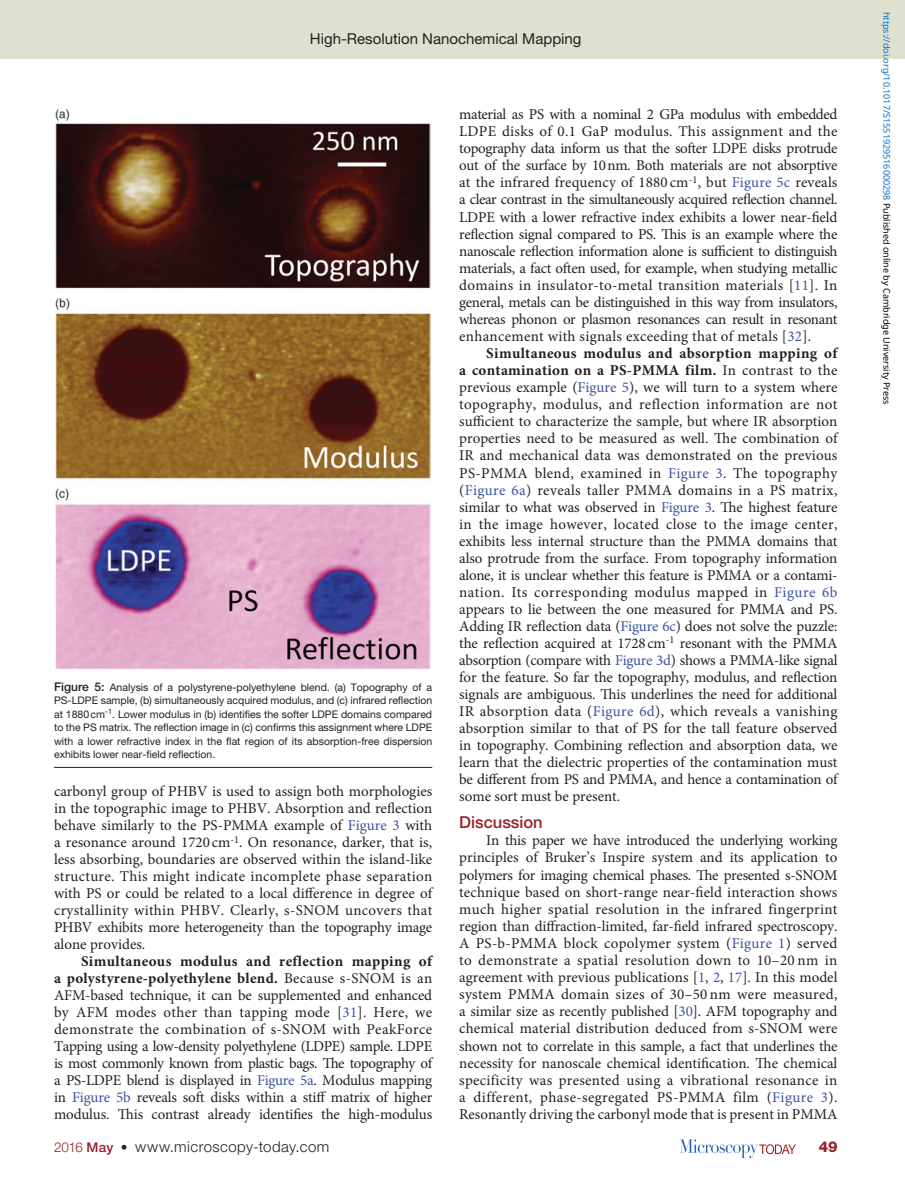
<style>
.page{position:relative;width:905px;height:1188px;background:#fff}
.page>*{position:absolute;margin:0;border:0;box-sizing:border-box;transform-origin:0 0}
.pSec1ttl{font:500 16.5px "Helvetica Neue LT Std";color:#98212a}
.pFirstpara{font:15px/17.1px "Minion Pro";color:#231f20;text-align:justify}
.t1{font:15px "Helvetica Neue LT Std";color:#231f20}
.t2{font:300 15px "Helvetica Neue LT Std";letter-spacing:.03em;color:#231f20}
.t3{font:800 15px "Helvetica Neue LT Std";color:#98212a}
.pFigureCaption{font:10.5px/13.5px "Helvetica Neue LT Std";color:#231f20;text-align:justify}
.t4{font:9px "Noto Sans";color:#0172cf}
.s1{font-weight:500;font-size:12px}
.s2{color:#3a53a3}
.s3{font-weight:700}
.s4{font-size:13.5px;color:#98212a}
.s5{font-weight:500;font-size:13.5px;color:#98212a}
.s6{font-weight:500;font-size:13.5px}
.s7{color:#000}
</style>
<div class="page">
<svg style="left:679px;top:1139px;width:116px;height:19px"></svg>
<div style="left:0;top:0;width:904px;height:58px;background:#dfe1d0"></div>
<img style="left:56px;top:108px;width:374px;height:562px">
<hr style="left:54px;top:767px;width:378px;height:1px;background:#231f20">
<p class="t1" style="left:310px;top:30px;width:273px">High-Resolution Nanochemical Mapping</p>
<p class="pFigureCaption" style="left:54px;top:680px;width:380px"><span class="s1">Figure 5:</span> Analysis of a polystyrene-polyethylene blend. (a) Topography of a PS-LDPE sample, (b) simultaneously acquired modulus, and (c) infrared reflection at 1880cm<sup>-1</sup>. Lower modulus in (b) identifies the softer LDPE domains compared to the PS matrix. The reflection image in (c) confirms this assignment where LDPE with a lower refractive index in the flat region of its absorption-free dispersion exhibits lower near-field reflection.</p>
<p class="pFirstpara" style="left:54px;top:783px;width:380px">carbonyl group of PHBV is used to assign both morphologies in the topographic image to PHBV. Absorption and reflection behave similarly to the PS-PMMA example of <span class="s2">Figure 3</span> with a resonance around 1720 cm<sup>-1</sup>. On resonance, darker, that is, less absorbing, boundaries are observed within the island-like structure. This might indicate incomplete phase separation with PS or could be related to a local difference in degree of crystallinity within PHBV. Clearly, s-SNOM uncovers that PHBV exhibits more heterogeneity than the topography image alone provides.</p>
<p class="pFirstpara" style="left:54px;top:953px;width:380px;text-indent:27px"><span class="s3">Simultaneous modulus and reflection mapping of a polystyrene-polyethylene blend.</span> Because s-SNOM is an AFM-based technique, it can be supplemented and enhanced by AFM modes other than tapping mode [<span class="s2">31</span>]. Here, we demonstrate the combination of s-SNOM with PeakForce Tapping using a low-density polyethylene (LDPE) sample. LDPE is most commonly known from plastic bags. The topography of a PS-LDPE blend is displayed in <span class="s2">Figure 5a</span>. Modulus mapping in <span class="s2">Figure 5b</span> reveals soft disks within a stiff matrix of higher modulus. This contrast already identifies the high-modulus</p>
<p class="pFirstpara" style="left:459px;top:106px;width:380px">material as PS with a nominal 2 GPa modulus with embedded LDPE disks of 0.1 GaP modulus. This assignment and the topography data inform us that the softer LDPE disks protrude out of the surface by 10nm. Both materials are not absorptive at the infrared frequency of 1880 cm<sup>-1</sup>, but <span class="s2">Figure 5c</span> reveals a clear contrast in the simultaneously acquired reflection channel.<br>LDPE with a lower refractive index exhibits a lower near-field reflection signal compared to PS. This is an example where the nanoscale reflection information alone is sufficient to distinguish materials, a fact often used, for example, when studying metallic domains in insulator-to-metal transition materials [<span class="s2">11</span>]. In general, metals can be distinguished in this way from insulators, whereas phonon or plasmon resonances can result in resonant enhancement with signals exceeding that of metals [<span class="s2">32</span>].</p>
<p class="pFirstpara" style="left:459px;top:345px;width:380px;text-indent:27px"><span class="s3">Simultaneous modulus and absorption mapping of a contamination on a PS-PMMA film.</span> In contrast to the previous example (<span class="s2">Figure 5</span>), we will turn to a system where topography, modulus, and reflection information are not sufficient to characterize the sample, but where IR absorption properties need to be measured as well. The combination of IR and mechanical data was demonstrated on the previous PS-PMMA blend, examined in <span class="s2">Figure 3</span>. The topography (<span class="s2">Figure 6a</span>) reveals taller PMMA domains in a PS matrix, similar to what was observed in <span class="s2">Figure 3</span>. The highest feature in the image however, located close to the image center, exhibits less internal structure than the PMMA domains that also protrude from the surface. From topography information alone, it is unclear whether this feature is PMMA or a contami&shy;nation. Its corresponding modulus mapped in <span class="s2">Figure 6b </span>appears to lie between the one measured for PMMA and PS.<br>Adding IR reflection data (<span class="s2">Figure 6c</span>) does not solve the puzzle: the reflection acquired at 1728cm<sup>-1</sup> resonant with the PMMA absorption (compare with <span class="s2">Figure 3d</span>) shows a PMMA-like signal for the feature. So far the topography, modulus, and reflection signals are ambiguous. This underlines the need for additional IR absorption data (<span class="s2">Figure 6d</span>), which reveals a vanishing absorption similar to that of PS for the tall feature observed in topography. Combining reflection and absorption data, we learn that the dielectric properties of the contamination must be different from PS and PMMA, and hence a contamination of some sort must be present.</p>
<p class="pSec1ttl" style="left:459px;top:813px;width:85px">Discussion</p>
<p class="pFirstpara" style="left:459px;top:832px;width:380px;text-indent:27px">In this paper we have introduced the underlying working principles of Bruker’s Inspire system and its application to polymers for imaging chemical phases. The presented s-SNOM technique based on short-range near-field interaction shows much higher spatial resolution in the infrared fingerprint region than diffraction-limited, far-field infrared spectroscopy.<br>A PS-b-PMMA block copolymer system (<span class="s2">Figure 1</span>) served to demonstrate a spatial resolution down to 10–20 nm in agreement with previous publications [<span class="s2">1</span>, <span class="s2">2</span>, <span class="s2">17</span>]. In this model system PMMA domain sizes of 30–50 nm were measured, a similar size as recently published [<span class="s2">30</span>]. AFM topography and chemical material distribution deduced from s-SNOM were shown not to correlate in this sample, a fact that underlines the necessity for nanoscale chemical identification. The chemical specificity was presented using a vibrational resonance in a different, phase-segregated PS-PMMA film (<span class="s2">Figure 3</span>).<br>Resonantly driving the carbonyl mode that is present in PMMA</p>
<p class="t2" style="left:54px;top:1137px;width:277px"><span class="s4">2016</span> <span class="s5">May</span> <span class="s6">•</span> www.microscopy-today.com</p>
<p class="t3" style="left:818px;top:1138px;width:20px">49</p>
<p class="t4" style="left:893px;top:12px;width:394px;rotate:90deg">https://doi.org/10.1017/S1551929516000298 <span class="s7">Published online by Cambridge University Press</span></p>
</div>
